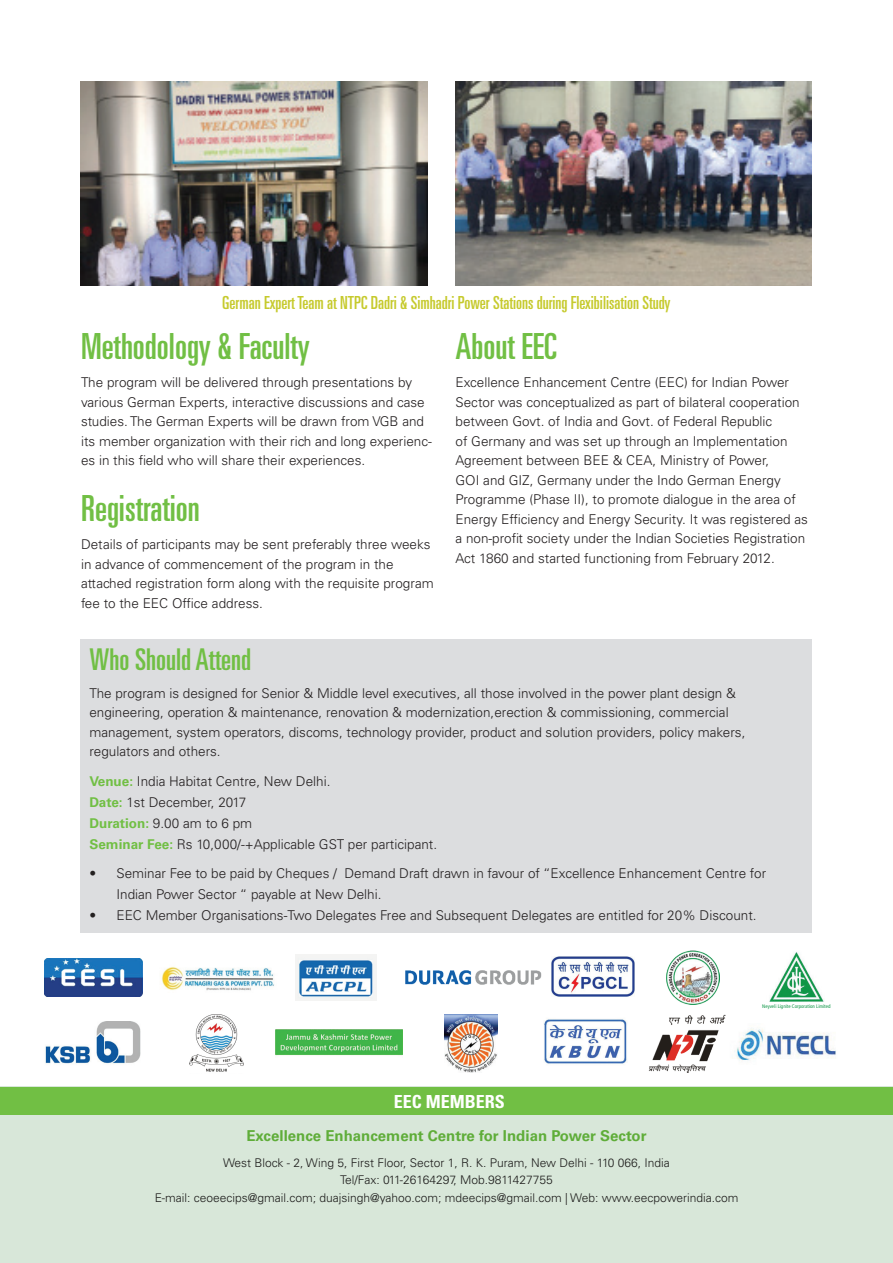
<style>
.page{position:relative;width:893px;height:1263px;background:#fff}
.page>*{position:absolute;margin:0;border:0;box-sizing:border-box;transform-origin:0 0}
.t1{font:ultra-condensed 36px "Univers LT Std";color:#71bf44}
.t2{font:ultra-condensed 30px "Univers LT Std";color:#71bf44}
.t3{font:ultra-condensed 18px "Univers LT Std";color:#c6ca2d}
.t4{font:700 condensed 18px "Univers LT Std";color:#fff}
.t5{font:700 15px "Univers LT Std";color:#71bf44}
.t6{font:300 13.5px/19.5px "Univers LT Std";color:#231f20}
.t7{font:300 12px/17.4px "Univers LT Std";color:#231f20;text-align:center}
.t8{font:condensed 5.1px "Frutiger LT Std";color:#109848}
.s1{font-weight:700;color:#71bf44}
</style>
<div class="page">
<div style="left:81px;top:639px;width:731px;height:294px;background:#dcdddf"></div>
<img style="left:455px;top:81px;width:357px;height:204px">
<img style="left:45px;top:958px;width:98px;height:38px">
<img style="left:45px;top:1021px;width:95px;height:43px">
<img style="left:189px;top:1014px;width:55px;height:58px">
<img style="left:444px;top:1015px;width:54px;height:57px">
<img style="left:648px;top:1014px;width:78px;height:59px">
<img style="left:722px;top:1023px;width:114px;height:41px">
<img style="left:81px;top:81px;width:346px;height:204px">
<img style="left:544px;top:1019px;width:83px;height:45px">
<img style="left:405px;top:970px;width:136px;height:14px">
<img style="left:666px;top:950px;width:54px;height:54px">
<img style="left:769px;top:952px;width:55px;height:49px">
<img style="left:552px;top:957px;width:83px;height:39px">
<div style="left:0;top:1087px;width:893px;height:176px;background:#d8e7d9"></div>
<div style="left:0;top:1087px;width:893px;height:27px;background:#71bf44"></div>
<img style="left:295px;top:954px;width:81px;height:46px">
<img style="left:275px;top:1030px;width:128px;height:26px">
<img style="left:161px;top:967px;width:113px;height:24px">
<h3 class="t3" style="left:222px;top:293px;width:450px">German Expert Team at NTPC Dadri &amp; Simhadri Power Stations during Flexibilisation Study</h3>
<h1 class="t1" style="left:81px;top:326px;width:230px">Methodology &amp; Faculty</h1>
<p class="t6" style="left:81px;top:373px;width:352px">The program will be delivered through presentations by various German Experts, interactive discussions and case studies. The German Experts will be drawn from VGB and its member organization with their rich and long experienc&shy;es in this field who will share their experiences.</p>
<h1 class="t1" style="left:81px;top:488px;width:120px">Registration</h1>
<p class="t6" style="left:81px;top:534px;width:354px">Details of participants may be sent preferably three weeks in advance of commencement of the program in the attached registration form along with the requisite program fee to the EEC Office address.</p>
<h1 class="t1" style="left:455px;top:326px;width:103px">About EEC</h1>
<p class="t6" style="left:455px;top:373px;width:354px">Excellence Enhancement Centre (EEC) for Indian Power Sector was conceptualized as part of bilateral cooperation between Govt. of India and Govt. of Federal Republic<br>of Germany and was set up through an Implementation Agreement between BEE &amp; CEA, Ministry of Power,<br>GOI and GIZ, Germany under the Indo German Energy Programme (Phase II), to promote dialogue in the area of Energy Efficiency and Energy Security. It was registered as a non-profit society under the Indian Societies Registration Act 1860 and started functioning from February 2012.</p>
<h2 class="t2" style="left:89px;top:642px;width:163px">Who Should Attend</h2>
<p class="t6" style="left:89px;top:683px;width:657px">The program is designed for Senior &amp; Middle level executives, all those involved in the power plant design &amp; engineering, operation &amp; maintenance, renovation &amp; modernization,erection &amp; commissioning, commercial management, system operators, discoms, technology provider, product and solution providers, policy makers, regulators and others.</p>
<p class="t6" style="left:89px;top:770px;width:349px;line-height:21px"><span class="s1">Venue:</span> India Habitat Centre, New Delhi.<br><span class="s1">Date:</span> 1st December, 2017<br><span class="s1">Duration:</span> 9.00 am to 6 pm<br><span class="s1">Seminar Fee:</span> Rs 10,000/-+Applicable GST per participant.</p>
<p class="t6" style="left:116px;top:863px;width:651px;line-height:21px;text-indent:-27px">• Seminar Fee to be paid by Cheques / Demand Draft drawn in favour of “Excellence Enhancement Centre for<br>Indian Power Sector “ payable at New Delhi.</p>
<p class="t6" style="left:89px;top:905px;width:669px">• EEC Member Organisations-Two Delegates Free and Subsequent Delegates are entitled for 20% Discount.</p>
<p class="t8" style="left:762px;top:1003px;width:70px">Neyveli Lignite Corporation Limited</p>
<h3 class="t4" style="left:394px;top:1091px;width:45px">EE C MEMBERS</h3>
<p class="t5" style="left:246px;top:1127px;width:402px">Excellence Enhancement Centre for Indian Power Sector</p>
<p class="t7" style="left:154px;top:1154px;width:585px">West Block - 2, Wing 5, First Floor, Sector 1, R. K. Puram, New Delhi - 110 066, India<br>Tel/Fax: 011-26164297, Mob.9811427755<br>E-mail: ceoeecips@gmail.com; duajsingh@yahoo.com; mdeecips@gmail.com | Web: www.eecpowerindia.com</p>
</div>
